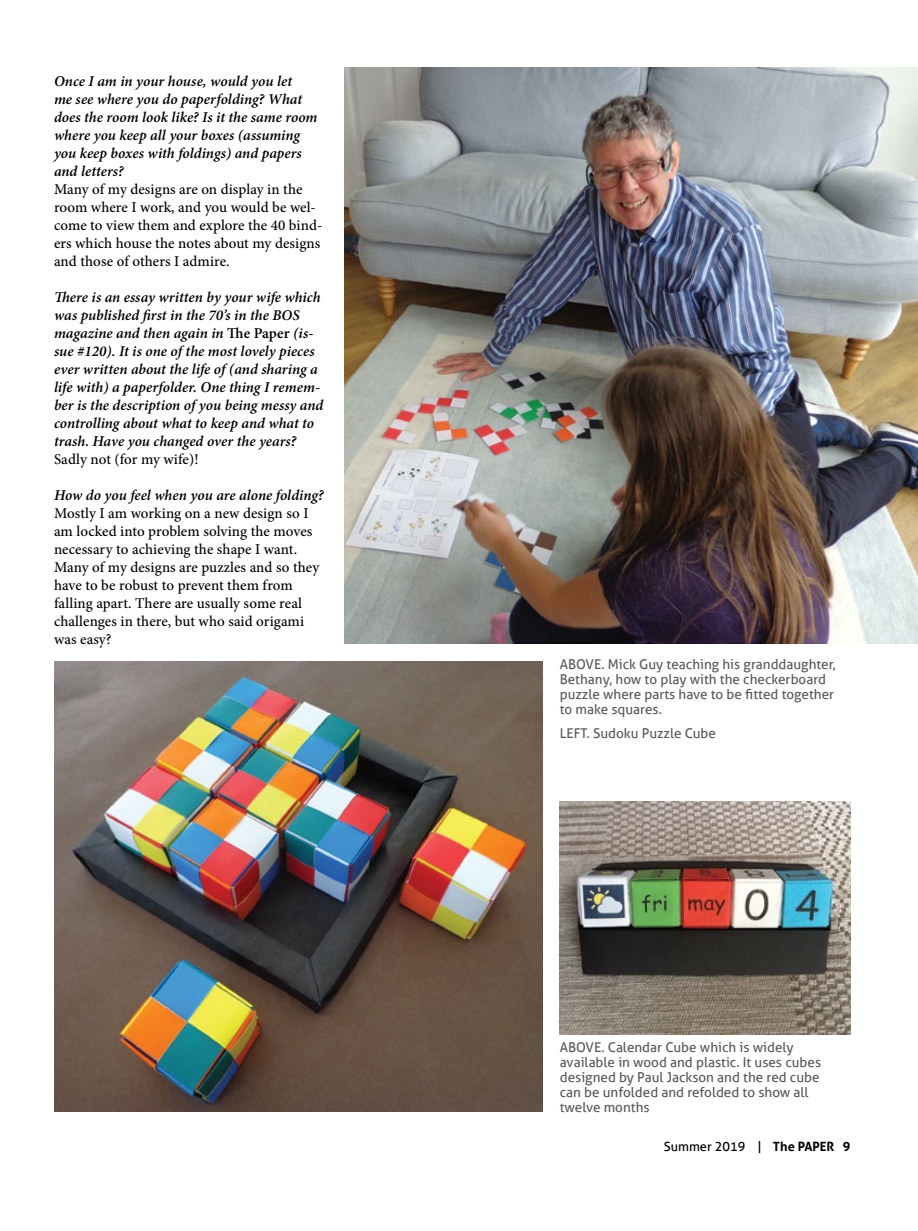
<style>
.page{position:relative;width:918px;height:1231px;background:#fff}
.page>*{position:absolute;margin:0;border:0;box-sizing:border-box;transform-origin:0 0}
.t1{font:italic 600 15px/18px "Minion Pro";color:#000}
.t2{font:500 15px/18px "Minion Pro";color:#000}
.t3{font:13.5px/15px "Aller";color:#58595b}
.t4{font:12.75px "Aller";color:#000}
.s1{font-style:normal}
.s2{font-weight:700}
</style>
<div class="page">
<img style="left:345px;top:67px;width:573px;height:576px">
<img style="left:54px;top:662px;width:488px;height:449px">
<img style="left:559px;top:801px;width:291px;height:233px">
<p class="t1" style="left:54px;top:72px;width:265px">Once I am in your house, would you let<br>me see where you do paperfolding? What does the room look like? Is it the same room where you keep all your boxes (assuming you keep boxes with foldings) and papers and letters?</p>
<p class="t2" style="left:54px;top:180px;width:270px">Many of my designs are on display in the room where I work, and you would be wel&shy;come to view them and explore the 40 bind&shy;ers which house the notes about my designs and those of others I admire.</p>
<p class="t1" style="left:54px;top:288px;width:271px">There is an essay written by your wife which was published first in the 70’s in the BOS magazine and then again in <span class="s1">The Paper</span> (is&shy;sue #120). It is one of the most lovely pieces ever written about the life of (and sharing a life with) a paperfolder. One thing I remem&shy;ber is the description of you being messy and controlling about what to keep and what to trash. Have you changed over the years?</p>
<p class="t2" style="left:54px;top:450px;width:146px">Sadly not (for my wife)!</p>
<p class="t1" style="left:54px;top:486px;width:271px">How do you feel when you are alone folding?</p>
<p class="t2" style="left:54px;top:504px;width:267px">Mostly I am working on a new design so I am locked into problem solving the moves necessary to achieving the shape I want.<br>Many of my designs are puzzles and so they have to be robust to prevent them from falling apart. There are usually some real challenges in there, but who said origami was easy?</p>
<p class="t3" style="left:560px;top:657px;width:277px">ABOVE. Mick Guy teaching his granddaughter, Bethany, how to play with the checkerboard puzzle where parts have to be fitted together to make squares.</p>
<p class="t3" style="left:560px;top:725px;width:158px">LEFT. Sudoku Puzzle Cube</p>
<p class="t3" style="left:560px;top:1039px;width:263px">ABOVE. Calendar Cube which is widely available in wood and plastic. It uses cubes designed by Paul Jackson and the red cube can be unfolded and refolded to show all twelve months</p>
<p class="t4" style="left:664px;top:1138px;width:188px">Summer 2019 | <span class="s2">The PAPER 9</span></p>
</div>
